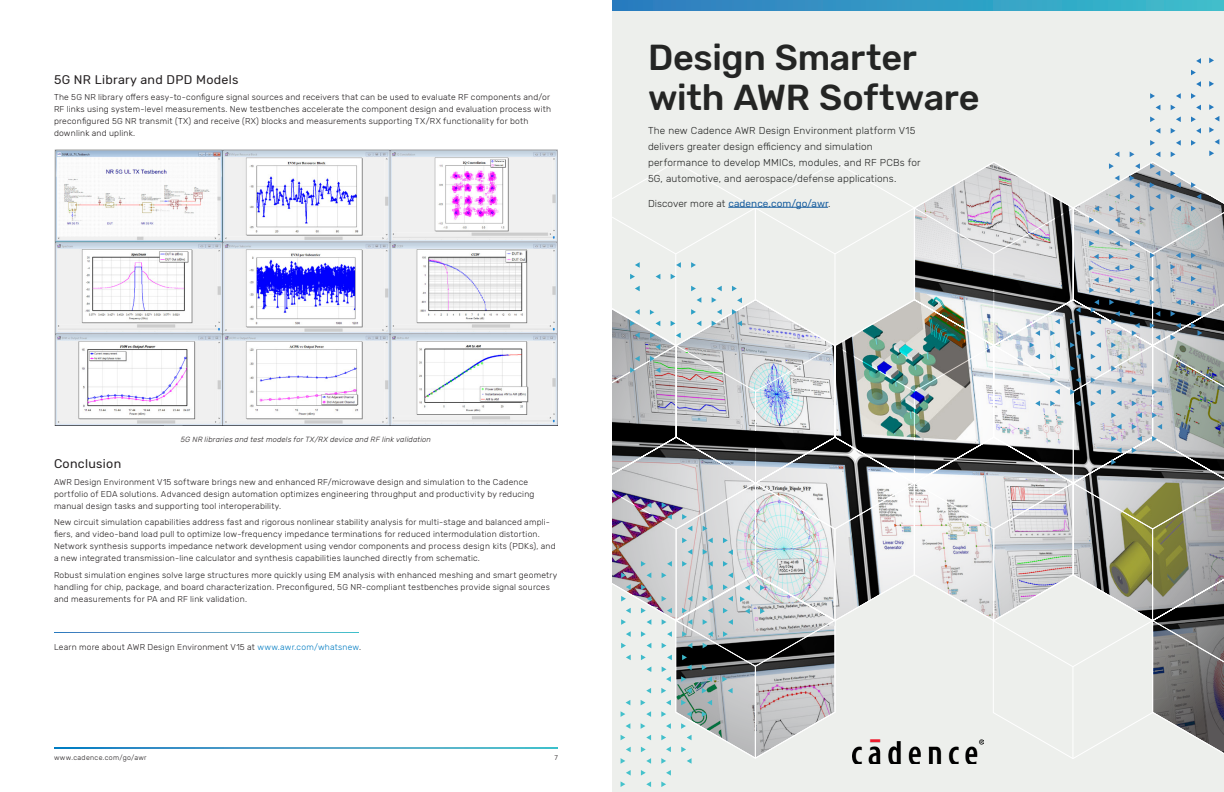
<style>
.page{position:relative;width:1224px;height:792px;background:#fff}
.page>*{position:absolute;margin:0;border:0;box-sizing:border-box;transform-origin:0 0}
.t1{font:500 36px/40px "Rubik";letter-spacing:-.01em;color:#242524}
.Body_Header_A{font:12.5px "Rubik";letter-spacing:.025em;color:#231f20}
.t2{font:300 10px/16px "Rubik";letter-spacing:.015em;color:#242524}
.t3{font:10px "Rubik";letter-spacing:.005em;color:#175d9e}
.Body{font:300 8.5px/12px "Rubik";letter-spacing:.02em;color:#231f20}
.t4{font:italic 300 7.5px "Rubik";letter-spacing:.025em;color:#231f20}
.t5{font:300 7px "Rubik";letter-spacing:.045em;color:#231f20}
.s1{font-weight:300;color:#242524}
.s2{color:#007cc2}
</style>
<div class="page">
<img style="left:54px;top:149px;width:504px;height:277px">
<svg style="left:54px;top:632px;width:305px;height:1px"></svg>
<div style="left:612px;top:0;width:612px;height:792px;background:#edefec"></div>
<svg style="left:612px;top:188px;width:612px;height:572px"></svg>
<svg style="left:630px;top:58px;width:589px;height:247px"></svg>
<img style="left:852px;top:739px;width:132px;height:25px">
<hr style="left:728px;top:207px;width:100px;height:1px;background:#175d9e">
<svg style="left:612px;top:0;width:612px;height:11px;background:#339bc4"></svg>
<svg style="left:54px;top:748px;width:504px;height:1px"></svg>
<p class="Body_Header_A" style="left:54px;top:72px;width:186px">5G NR Library and DPD Models</p>
<p class="Body" style="left:54px;top:91px;width:499px">The 5G NR library offers easy-to-configure signal sources and receivers that can be used to evaluate RF components and/or RF links using system-level measurements. New testbenches accelerate the component design and evaluation process with preconfigured 5G NR transmit (TX) and receive (RX) blocks and measurements supporting TX/RX functionality for both downlink and uplink.</p>
<p class="t1" style="left:648px;top:38px;width:333px">Design Smarter with AWR Software</p>
<p class="t2" style="left:648px;top:123px;width:274px">The new Cadence AWR Design Environment platform V15 delivers greater design efficiency and simulation performance to develop MMICs, modules, and RF PCBs for 5G, automotive, and aerospace/defense applications.</p>
<p class="t3" style="left:648px;top:198px;width:184px"><span class="s1">Discover more at</span> cadence.com/go/awr<span class="s1">.</span></p>
<p class="t4" style="left:181px;top:435px;width:252px">5G NR libraries and test models for TX/RX device and RF link validation</p>
<p class="Body_Header_A" style="left:54px;top:457px;width:69px">Conclusion</p>
<p class="Body" style="left:54px;top:476px;width:482px">AWR Design Environment V15 software brings new and enhanced RF/microwave design and simulation to the Cadence portfolio of EDA solutions. Advanced design automation optimizes engineering throughput and productivity by reducing manual design tasks and supporting tool interoperability.</p>
<p class="Body" style="left:54px;top:516px;width:503px">New circuit simulation capabilities address fast and rigorous nonlinear stability analysis for multi-stage and balanced ampli&shy;fiers, and video-band load pull to optimize low-frequency impedance terminations for reduced intermodulation distortion.<br>Network synthesis supports impedance network development using vendor components and process design kits (PDKs), and a new integrated transmission-line calculator and synthesis capabilities launched directly from schematic.</p>
<p class="Body" style="left:54px;top:569px;width:505px">Robust simulation engines solve large structures more quickly using EM analysis with enhanced meshing and smart geometry handling for chip, package, and board characterization. Preconfigured, 5G NR-compliant testbenches provide signal sources and measurements for PA and RF link validation.</p>
<p class="Body" style="left:54px;top:641px;width:309px">Learn more about AWR Design Environment V15 at <span class="s2">www.awr.com/whatsnew</span>.</p>
<p class="t5" style="left:54px;top:753px;width:94px">www.cadence.com/go/awr</p>
<p class="t5" style="left:555px;top:753px;width:5px">7</p>
</div>
